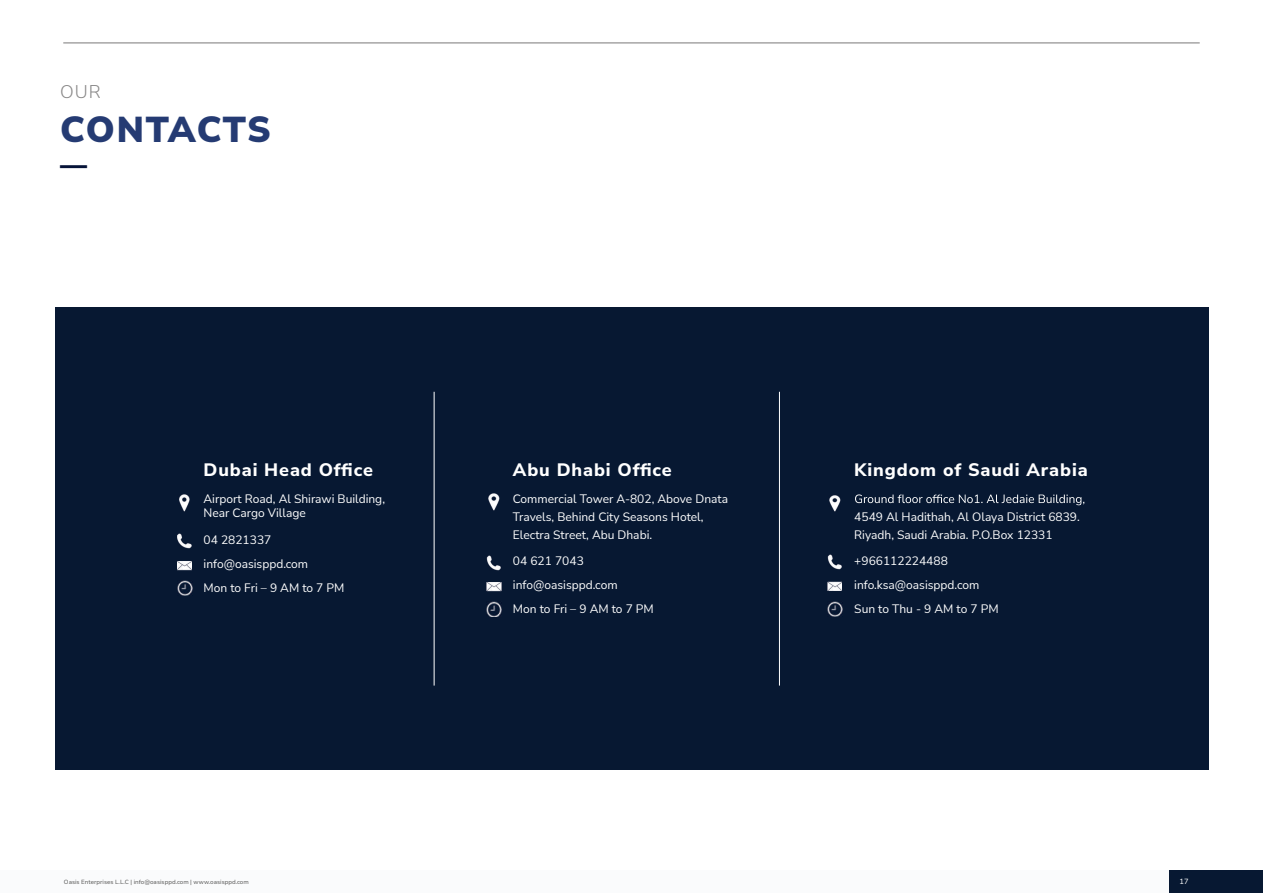
<style>
.page{position:relative;width:1263px;height:893px;background:#fff}
.page>*{position:absolute;margin:0;border:0;box-sizing:border-box;transform-origin:0 0}
.t1{font:900 36px "Nunito Sans";letter-spacing:.03em;color:#253b73}
.t2{font:900 27px "Nunito Sans 10 pt";color:#061338}
.t3{font:800 18px "Nunito Sans";letter-spacing:.05em;color:#fff}
.t4{font:300 18px "Nunito Sans";color:#888787}
.t5{font:12px/24px "Nunito Sans";color:#fff}
.t6{font:7.5px "Nunito Sans 10 pt";color:#fff}
.t7{font:6px "Nunito Sans 10 pt";color:#575756}
</style>
<div class="page">
<div style="left:55px;top:307px;width:1153px;height:463px;background:#071832"></div>
<hr style="left:434px;top:392px;width:1px;height:294px;background:#fff">
<hr style="left:779px;top:392px;width:1px;height:294px;background:#fff">
<hr style="left:63px;top:42px;width:1137px;height:1px;background:#888787">
<img style="left:177px;top:561px;width:15px;height:9px">
<img style="left:179px;top:494px;width:11px;height:17px">
<img style="left:177px;top:533px;width:15px;height:15px">
<img style="left:177px;top:580px;width:15px;height:15px">
<img style="left:487px;top:582px;width:14px;height:9px">
<img style="left:488px;top:493px;width:12px;height:17px">
<img style="left:486px;top:556px;width:15px;height:15px">
<img style="left:486px;top:602px;width:15px;height:15px">
<svg style="left:855px;top:494px;width:229px;height:11px"></svg>
<img style="left:827px;top:582px;width:15px;height:9px">
<img style="left:829px;top:495px;width:12px;height:17px">
<img style="left:827px;top:554px;width:15px;height:15px">
<img style="left:827px;top:601px;width:15px;height:15px">
<div style="left:0;top:870px;width:1174px;height:23px;background:#fafbfc"></div>
<div style="left:1170px;top:870px;width:93px;height:23px;background:#071832"></div>
<h3 class="t4" style="left:60px;top:80px;width:42px">OUR</h3>
<h1 class="t1" style="left:60px;top:103px;width:212px">CONTACTS</h1>
<h2 class="t2" style="left:60px;top:145px;width:28px">—</h2>
<h3 class="t3" style="left:204px;top:457px;width:171px">Dubai Head Office</h3>
<p class="t5" style="left:204px;top:491px;width:183px;line-height:14.4px">Airport Road, Al Shirawi Building,<br>Near Cargo Village</p>
<p class="t5" style="left:204px;top:527px;width:142px">04 2821337 info@oasisppd.com<br>Mon to Fri – 9 AM to 7 PM</p>
<h3 class="t3" style="left:513px;top:457px;width:160px">Abu Dhabi Office</h3>
<p class="t5" style="left:513px;top:489px;width:217px;line-height:18px">Commercial Tower A-802, Above Dnata<br>Travels, Behind City Seasons Hotel,<br>Electra Street, Abu Dhabi.</p>
<p class="t5" style="left:513px;top:549px;width:142px">04 621 7043 info@oasisppd.com<br>Mon to Fri – 9 AM to 7 PM</p>
<h3 class="t3" style="left:854px;top:457px;width:235px">Kingdom of Saudi Arabia</h3>
<p class="t5" style="left:854px;top:507px;width:227px;line-height:18px">4549 Al Hadithah, Al Olaya District 6839.<br>Riyadh, Saudi Arabia. P.O.Box 12331</p>
<p class="t5" style="left:854px;top:549px;width:146px">+966112224488 info.ksa@oasisppd.com<br>Sun to Thu - 9 AM to 7 PM</p>
<p class="t7" style="left:64px;top:878px;width:186px">Oasis Enterprises L.L.C | info@oasisppd.com | www.oasisppd.com</p>
<p class="t6" style="left:1179px;top:876px;width:10px">17</p>
</div>
